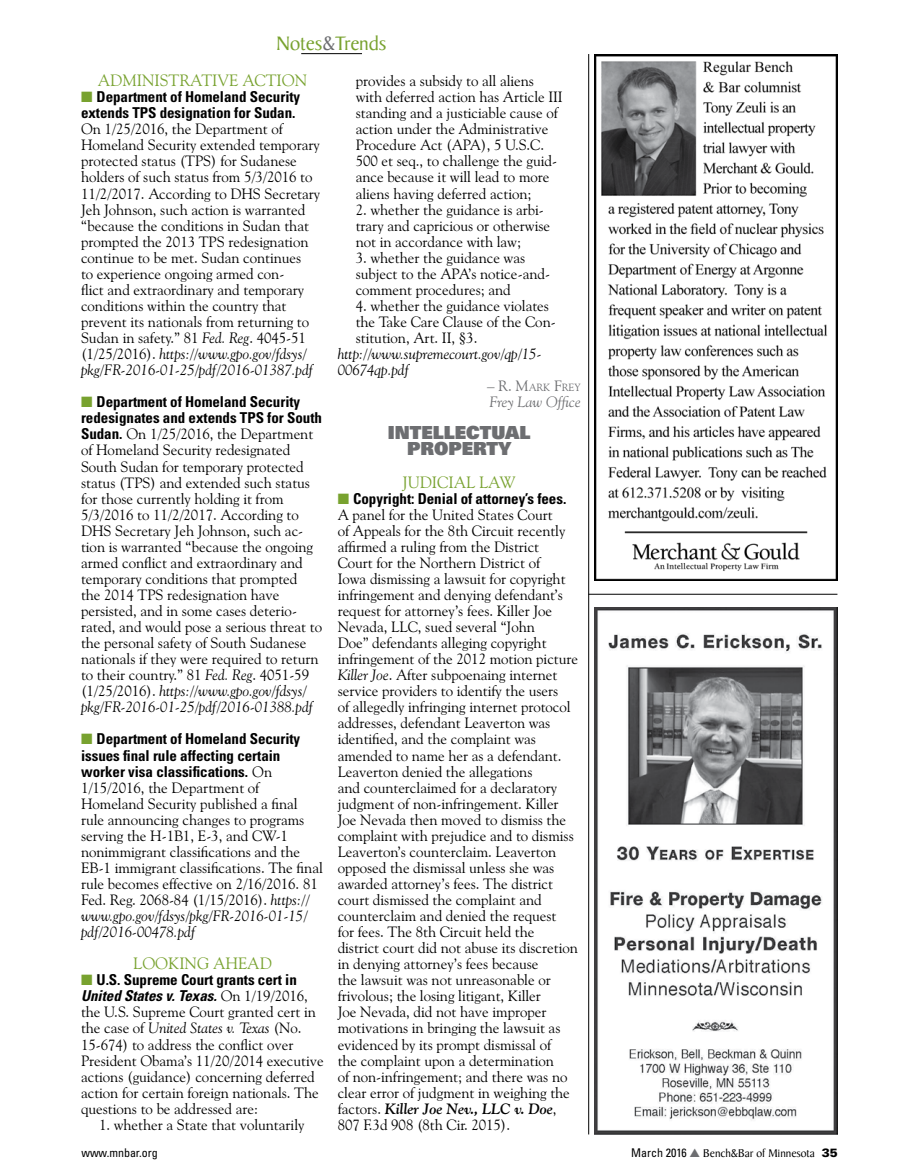
<style>
.page{position:relative;width:905px;height:1175px;background:#fff}
.page>*{position:absolute;margin:0;border:0;box-sizing:border-box;transform-origin:0 0}
.t1{font:21px "Baker Signet LT";letter-spacing:-.005em;color:#78a22f}
.t2{font:900 18px/16px "Univers LT";color:#6d6e71;text-align:center}
.t3{font:16.5px "Goudy Old Style BT";letter-spacing:-.005em;color:#78a22f}
.t4{font:15px/16px "Goudy Old Style BT";letter-spacing:-.005em;color:#000}
.t5{font:700 condensed 15px/16px "Univers LT";letter-spacing:-.005em;color:#000}
.t6{font:italic 15px/16px "Goudy Old Style BT";letter-spacing:-.005em;color:#000}
.t7{font:italic 15px "Goudy Old Style BT";letter-spacing:-.005em;color:#6d6e71}
.t8{font:12px "Baker Signet LT";letter-spacing:-.005em;color:#000}
.t9{font:condensed 12px "Univers LT";letter-spacing:-.005em;color:#000}
.t10{font:10.5px "Goudy Old Style BT";letter-spacing:-.005em;color:#6d6e71}
.s1{color:#6d6e71}
.s2{color:#78a22f}
.s3{font-style:italic}
.s4{font-family:"Univers LT";font-weight:700;font-stretch:condensed}
.s5{font-family:"Goudy Old Style BT";font-weight:400;font-stretch:normal}
.s6{font-size:15px}
.s7{font-weight:700;font-style:italic}
.s8{font-family:"Univers LT";font-stretch:condensed}
.s9{font-family:"Univers LT";font-weight:900}
</style>
<div class="page">
<hr style="left:301px;top:53px;width:61px;height:1px;background:#000">
<img style="left:594px;top:607px;width:243px;height:527px">
<img style="left:594px;top:54px;width:243px;height:526px">
<hr style="left:588px;top:54px;width:1px;height:1080px;background:#000">
<hr style="left:588px;top:594px;width:249px;height:1px;background:#000">
<h1 class="t1" style="left:276px;top:30px;width:112px">Notes<span class="s1">&amp;</span>Trends</h1>
<p class="t3" style="left:98px;top:70px;width:211px">ADMINISTRATIVE ACTION</p>
<p class="t5" style="left:81px;top:89px;width:221px"><span class="s2">■</span> Department of Homeland Security extends TPS designation for Sudan.</p>
<p class="t4" style="left:81px;top:121px;width:241px">On 1/25/2016, the Department of Homeland Security extended temporary protected status (TPS) for Sudanese holders of such status from 5/3/2016 to 11/2/2017. According to DHS Secretary Jeh Johnson, such action is warranted “because the conditions in Sudan that prompted the 2013 TPS redesignation continue to be met. Sudan continues<br>to experience ongoing armed con-<br>flict and extraordinary and temporary conditions within the country that prevent its nationals from returning to Sudan in safety.” 81 <span class="s3">Fed. Reg</span>. 4045-51 (1/25/2016). <span class="s3">https://www.gpo.gov/fdsys/ pkg/FR-2016-01-25/pdf/2016-01387.pdf</span></p>
<p class="t5" style="left:81px;top:394px;width:242px"><span class="s2">■</span> Department of Homeland Security redesignates and extends TPS for South</p>
<p class="t4" style="left:81px;top:426px;width:242px"><span class="s4">Sudan.</span> On 1/25/2016, the Department of Homeland Security redesignated South Sudan for temporary protected status (TPS) and extended such status for those currently holding it from 5/3/2016 to 11/2/2017. According to DHS Secretary Jeh Johnson, such ac&shy;tion is warranted “because the ongoing armed conflict and extraordinary and temporary conditions that prompted<br>the 2014 TPS redesignation have persisted, and in some cases deterio&shy;rated, and would pose a serious threat to the personal safety of South Sudanese nationals if they were required to return to their country.” 81 <span class="s3">Fed. Reg</span>. 4051-59 (1/25/2016). <span class="s3">https://www.gpo.gov/fdsys/ pkg/FR-2016-01-25/pdf/2016-01388.pdf</span></p>
<p class="t5" style="left:81px;top:731px;width:221px"><span class="s2">■</span> Department of Homeland Security issues final rule affecting certain worker visa classifications. <span class="s5">On</span></p>
<p class="t4" style="left:81px;top:779px;width:243px">1/15/2016, the Department of Homeland Security published a final rule announcing changes to programs serving the H-1B1, E-3, and CW-1 nonimmigrant classifications and the EB-1 immigrant classifications. The final rule becomes effective on 2/16/2016. 81<br>Fed. Reg. 2068-84 (1/15/2016). <span class="s3">https:// www.gpo.gov/fdsys/pkg/FR-2016-01-15/ pdf/2016-00478.pdf</span></p>
<p class="t3" style="left:133px;top:953px;width:140px">LOOKING AHEAD</p>
<p class="t5" style="left:81px;top:971px;width:228px"><span class="s2">■</span> U.S. Supreme Court grants cert in<br><span class="s3">United States v. Texas.</span> <span class="s5">On 1/19/2016,</span></p>
<p class="t4" style="left:81px;top:1004px;width:244px">the U.S. Supreme Court granted cert in the case of <span class="s3">United States v. Texas</span> (No.<br>15-674) to address the conflict over President Obama’s 11/20/2014 executive actions (guidance) concerning deferred action for certain foreign nationals. The questions to be addressed are:</p>
<p class="t4" style="left:99px;top:1116px;width:207px">1. whether a State that voluntarily</p>
<p class="t4" style="left:356px;top:73px;width:209px">provides a subsidy to all aliens with deferred action has Article III standing and a justiciable cause of action under the Administrative Procedure Act (APA), 5 U.S.C.<br>500 et seq., to challenge the guid&shy;ance because it will lead to more aliens having deferred action;</p>
<p class="t4" style="left:356px;top:201px;width:196px">2. whether the guidance is arbi&shy;trary and capricious or otherwise not in accordance with law;</p>
<p class="t4" style="left:356px;top:249px;width:196px">3. whether the guidance was subject to the APA’s notice-and&shy;comment procedures; and</p>
<p class="t4" style="left:356px;top:297px;width:201px">4. whether the guidance violates the Take Care Clause of the Con&shy;stitution, Art. II, §3.</p>
<p class="t6" style="left:338px;top:345px;width:205px">http://www.supremecourt.gov/qp/15-<br>00674qp.pdf</p>
<p class="t10" style="left:487px;top:381px;width:95px"><span class="s6">– R. M</span>ARK <span class="s6">F</span>REY</p>
<p class="t7" style="left:489px;top:393px;width:93px">Frey Law Office</p>
<p class="t2" style="left:388px;top:424px;width:144px">INTELLECTUAL<br>PROPERTY</p>
<p class="t3" style="left:402px;top:471px;width:115px">JUDICIAL LAW</p>
<p class="t5" style="left:338px;top:490px;width:230px"><span class="s2">■</span> Copyright: Denial of attorney’s fees.</p>
<p class="t4" style="left:338px;top:506px;width:242px">A panel for the United States Court<br>of Appeals for the 8th Circuit recently affirmed a ruling from the District<br>Court for the Northern District of<br>Iowa dismissing a lawsuit for copyright infringement and denying defendant’s request for attorney’s fees. Killer Joe Nevada, LLC, sued several “John<br>Doe” defendants alleging copyright infringement of the 2012 motion picture <span class="s3">Killer Joe</span>. After subpoenaing internet service providers to identify the users<br>of allegedly infringing internet protocol addresses, defendant Leaverton was identified, and the complaint was amended to name her as a defendant.<br>Leaverton denied the allegations<br>and counterclaimed for a declaratory judgment of non-infringement. Killer Joe Nevada then moved to dismiss the complaint with prejudice and to dismiss Leaverton’s counterclaim. Leaverton opposed the dismissal unless she was awarded attorney’s fees. The district court dismissed the complaint and counterclaim and denied the request<br>for fees. The 8th Circuit held the district court did not abuse its discretion in denying attorney’s fees because<br>the lawsuit was not unreasonable or frivolous; the losing litigant, Killer<br>Joe Nevada, did not have improper motivations in bringing the lawsuit as evidenced by its prompt dismissal of<br>the complaint upon a determination<br>of non-infringement; and there was no clear error of judgment in weighing the factors. <span class="s7">Killer Joe Nev., LLC v. Doe</span>, 807 F.3d 908 (8th Cir. 2015).</p>
<p class="t9" style="left:81px;top:1145px;width:78px">www.mnbar.org</p>
<p class="t8" style="left:631px;top:1146px;width:208px"><span class="s8">March 2016</span> <span class="s1">▲</span> Bench&amp;Bar of Minnesota <span class="s9">35</span></p>
</div>
